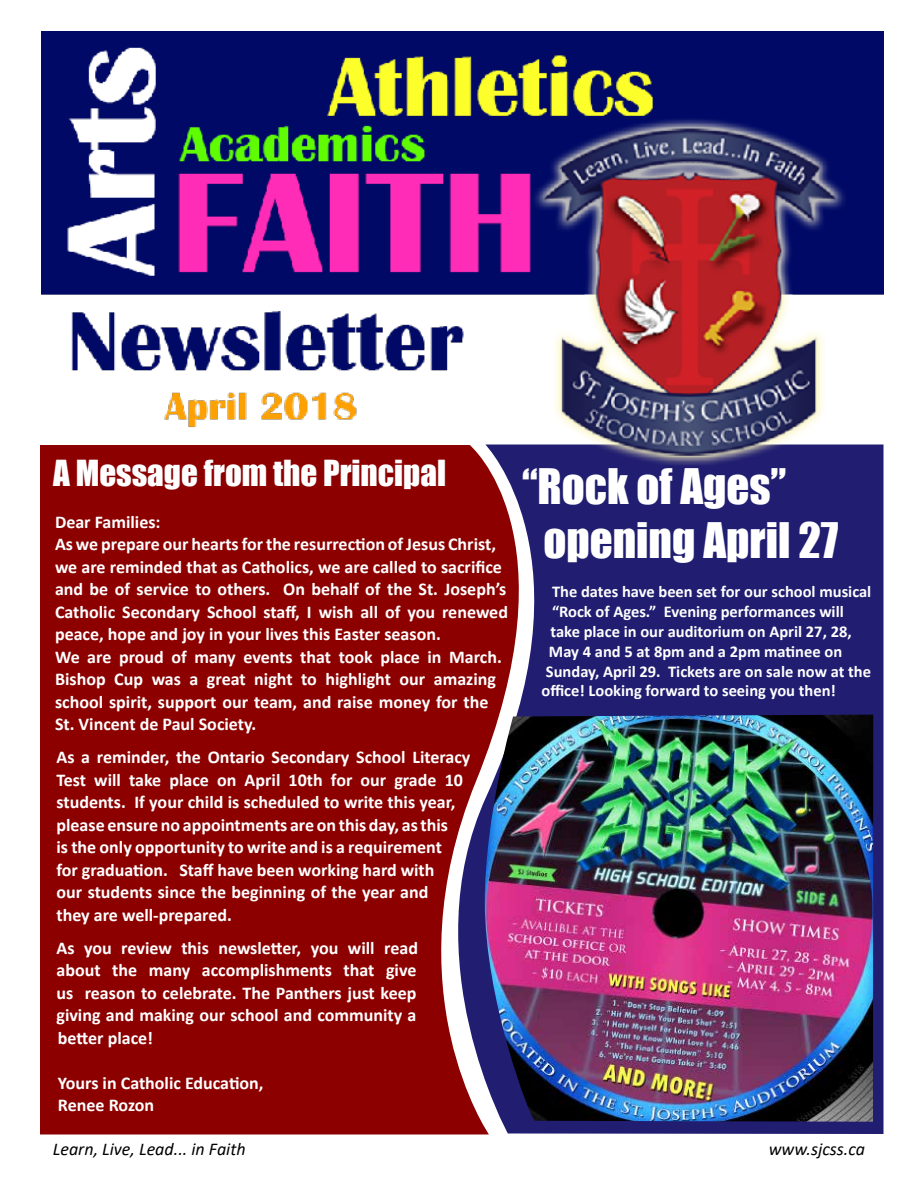
<style>
.page{position:relative;width:918px;height:1188px;background:#fff}
.page>*{position:absolute;margin:0;border:0;box-sizing:border-box;transform-origin:0 0}
.t1{font:45px/54px "Impact";color:#fff}
.t2{font:33px "Impact";color:#fff}
.t3{font:700 18px/22.5px "Calibri";color:#fff}
.t4{font:italic 18px "Calibri";color:#000}
.t5{font:700 16.5px "Calibri";color:#fff}
</style>
<div class="page">
<div style="left:576px;top:468px;width:308px;height:666px;background:#211e71"></div>
<svg style="left:40px;top:445px;width:536px;height:690px;background:#8a090e"></svg>
<img style="left:42px;top:32px;width:842px;height:436px">
<img style="left:485px;top:715px;width:388px;height:407px">
<h2 class="t2" style="left:53px;top:447px;width:394px">A Message from the Principal</h2>
<p class="t3" style="left:55px;top:511px;width:454px">Dear Families:<br>As we prepare our hearts for the resurrection of Jesus Christ, we are reminded that as Catholics, we are called to sacrifice and be of service to others. On behalf of the St. Joseph’s Catholic Secondary School staff, I wish all of you renewed peace, hope and joy in your lives this Easter season.<br>We are proud of many events that took place in March.<br>Bishop Cup was a great night to highlight our amazing school spirit, support our team, and raise money for the St. Vincent de Paul Society.</p>
<p class="t3" style="left:56px;top:746px;width:415px">As a reminder, the Ontario Secondary School Literacy Test will take place on April 10th for our grade 10 students. If your child is scheduled to write this year, please ensure no appointments are on this day, as this<br>is the only opportunity to write and is a requirement<br>for graduation. Staff have been working hard with<br>our students since the beginning of the year and<br>they are well-prepared.</p>
<p class="t3" style="left:56px;top:937px;width:363px;text-align:justify">As you review this newsletter, you will read about the many accomplishments that give us reason to celebrate. The Panthers just keep giving and making our school and community a better place!</p>
<p class="t3" style="left:58px;top:1072px;width:207px">Yours in Catholic Education,<br>Renee Rozon</p>
<h1 class="t1" style="left:543px;top:458px;width:297px;text-indent:-21px">“Rock of Ages” opening April 27</h1>
<p class="t5" style="left:552px;top:580px;width:321px">The dates have been set for our school musical</p>
<p class="t5" style="left:552px;top:600px;width:293px">“Rock of Ages.” Evening performances will</p>
<p class="t5" style="left:550px;top:620px;width:303px">take place in our auditorium on April 27, 28,</p>
<p class="t5" style="left:549px;top:640px;width:295px">May 4 and 5 at 8pm and a 2pm matinee on</p>
<p class="t5" style="left:546px;top:659px;width:327px">Sunday, April 29. Tickets are on sale now at the</p>
<p class="t5" style="left:541px;top:679px;width:296px">office! Looking forward to seeing you then!</p>
<p class="t4" style="left:53px;top:1136px;width:194px">Learn, Live, Lead... in Faith</p>
<p class="t4" style="left:769px;top:1136px;width:98px">www.sjcss.ca</p>
</div>
